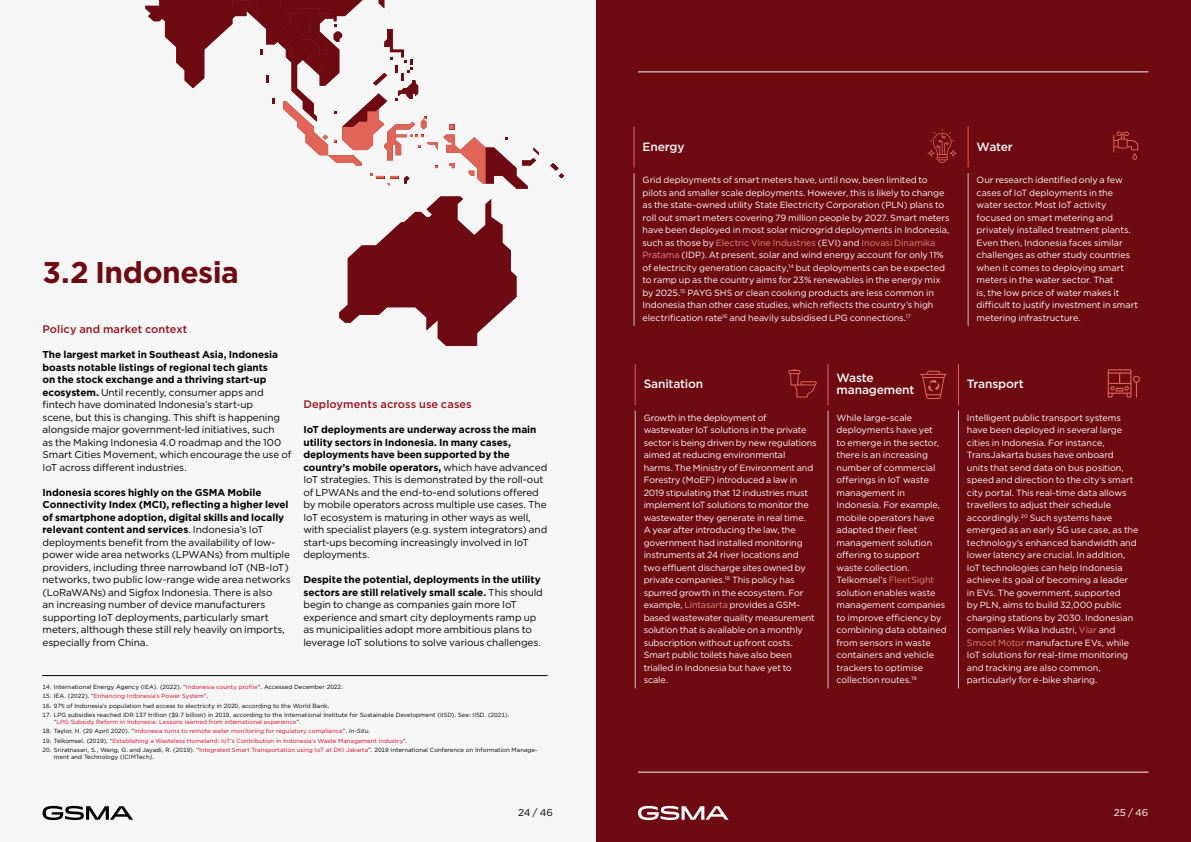
<style>
.page{position:relative;width:1191px;height:842px;background:#fff}
.page>*{position:absolute;margin:0;border:0;box-sizing:border-box;transform-origin:0 0}
.t1{font:700 30px "Gotham";letter-spacing:-.015em;color:#6e0a11}
.t2{font:500 12px "Gotham";letter-spacing:-.015em;color:#f6f6f6}
.t3{font:500 11px "Gotham";letter-spacing:.01em;color:#94131f}
.t4{font:10px/12.5px "Gotham";letter-spacing:-.01em;color:#000}
.t5{font:10px "Gotham";color:#fff}
.t6{font:9px/12.5px "Gotham";letter-spacing:-.01em;color:#fff}
.t7{font:6px/6.6px "Gotham";color:#000}
.t8{font:6px "Gotham";color:#d20824}
.s1{font-weight:700}
.s2{color:#d20824}
.s3{color:#000}
.s4{font-style:italic;color:#000}
.s5{color:#dc8d7f}
</style>
<div class="page">
<div style="left:595px;top:0;width:596px;height:842px;background:#6e0a11"></div>
<svg style="left:638px;top:806px;width:90px;height:14px"></svg>
<div style="left:0;top:0;width:595px;height:842px;background:#f6f6f6"></div>
<svg style="left:43px;top:806px;width:90px;height:14px"></svg>
<hr style="left:43px;top:675px;width:504px;height:1px;background:#000">
<hr style="left:633px;top:127px;width:1px;height:40px;background:#e06557">
<hr style="left:958px;top:364px;width:1px;height:41px;background:#e06557">
<hr style="left:634px;top:364px;width:1px;height:41px;background:#e06557">
<hr style="left:827px;top:364px;width:1px;height:41px;background:#e06557">
<svg style="left:927px;top:129px;width:29px;height:34px"></svg>
<svg style="left:788px;top:369px;width:29px;height:28px"></svg>
<svg style="left:920px;top:371px;width:27px;height:28px"></svg>
<svg style="left:1107px;top:369px;width:33px;height:29px"></svg>
<svg style="left:1113px;top:131px;width:25px;height:29px"></svg>
<hr style="left:634px;top:173px;width:1px;height:153px;background:#c6c6c6">
<hr style="left:968px;top:173px;width:1px;height:153px;background:#c6c6c6">
<hr style="left:635px;top:411px;width:1px;height:277px;background:#c6c6c6">
<hr style="left:827px;top:411px;width:1px;height:277px;background:#c6c6c6">
<hr style="left:958px;top:411px;width:1px;height:277px;background:#c6c6c6">
<hr style="left:638px;top:71px;width:510px;height:1px;background:#f6f6f6">
<hr style="left:638px;top:772px;width:510px;height:1px;background:#f6f6f6">
<hr style="left:967px;top:127px;width:1px;height:40px;background:#e06557">
<svg style="left:339px;top:196px;width:177px;height:150px"></svg>
<svg style="left:550px;top:163px;width:14px;height:15px"></svg>
<svg style="left:145px;top:0;width:394px;height:189px"></svg>
<h1 class="t1" style="left:43px;top:252px;width:198px">3.2 Indonesia</h1>
<p class="t3" style="left:43px;top:322px;width:146px">Policy and market context</p>
<p class="t4" style="left:43px;top:348px;width:250px"><span class="s1">The largest market in Southeast Asia, Indonesia boasts notable listings of regional tech giants<br>on the stock exchange and a thriving start-up ecosystem.</span> Until recently, consumer apps and fintech have dominated Indonesia’s start-up<br>scene, but this is changing. This shift is happening alongside major government-led initiatives, such<br>as the Making Indonesia 4.0 roadmap and the 100<br>Smart Cities Movement, which encourage the use of IoT across different industries.</p>
<p class="t4" style="left:43px;top:486px;width:250px"><span class="s1">Indonesia scores highly on the GSMA Mobile Connectivity Index (MCI), reflecting a higher level of smartphone adoption, digital skills and locally relevant content and services</span>. Indonesia’s IoT deployments benefit from the availability of low&shy;power wide area networks (LPWANs) from multiple providers, including three narrowband IoT (NB-IoT) networks, two public low-range wide area networks (LoRaWANs) and Sigfox Indonesia. There is also<br>an increasing number of device manufacturers supporting IoT deployments, particularly smart meters, although these still rely heavily on imports, especially from China.</p>
<p class="t3" style="left:303px;top:397px;width:170px">Deployments across use cases</p>
<p class="t4" style="left:303px;top:423px;width:245px"><span class="s1">IoT deployments are underway across the main utility sectors in Indonesia. In many cases, deployments have been supported by the country’s mobile operators,</span> which have advanced IoT strategies. This is demonstrated by the roll-out of LPWANs and the end-to-end solutions offered by mobile operators across multiple use cases. The IoT ecosystem is maturing in other ways as well, with specialist players (e.g. system integrators) and start-ups becoming increasingly involved in IoT deployments.</p>
<p class="t4" style="left:303px;top:573px;width:241px"><span class="s1">Despite the potential, deployments in the utility sectors are still relatively small scale.</span> This should begin to change as companies gain more IoT experience and smart city deployments ramp up as municipalities adopt more ambitious plans to leverage IoT solutions to solve various challenges.</p>
<p class="t7" style="left:43px;top:683px;width:302px">14. International Energy Agency (IEA). (2022). “<span class="s2">Indonesia county profile</span>”. Accessed December 2022.</p>
<p class="t8" style="left:43px;top:692px;width:167px"><span class="s3">15. IEA. (2022). “</span>Enhancing Indonesia’s Power System<span class="s3">”.</span></p>
<p class="t7" style="left:43px;top:702px;width:288px">16. 97% of Indonesia’s population had access to electricity in 2020, according to the World Bank.</p>
<p class="t7" style="left:54px;top:712px;width:457px;text-indent:-11px">17. LPG subsidies reached IDR 137 trillion ($9.7 billion) in 2019, according to the International Institute for Sustainable Development (IISD). See: IISD. (2021). “<span class="s2">LPG Subsidy Reform in Indonesia: Lessons learned from international experience</span>”.</p>
<p class="t8" style="left:43px;top:727px;width:329px"><span class="s3">18. Taylor, H. (20 April 2020). “</span>Indonesia turns to remote water monitoring for regulatory compliance<span class="s3">”.</span> <span class="s4">In-Situ</span><span class="s3">.</span></p>
<p class="t8" style="left:43px;top:737px;width:367px"><span class="s3">19. Telkomsel. (2019). “</span>Establishing a Wasteless Homeland: IoT’s Contribution in Indonesia’s Waste Management Industry<span class="s3">”.</span></p>
<p class="t7" style="left:54px;top:746px;width:485px;text-indent:-11px">20. Sriratnasari, S., Wang, G. and Jayadi, R. (2019). ”<span class="s2">Integrated Smart Transportation using IoT at DKI Jakarta</span>”. 2019 International Conference on Information Manage&shy;ment and Technology (ICIMTech).</p>
<h2 class="t2" style="left:642px;top:138px;width:44px">Energy</h2>
<h2 class="t2" style="left:976px;top:138px;width:38px">Water</h2>
<p class="t6" style="left:642px;top:174px;width:309px">Grid deployments of smart meters have, until now, been limited to pilots and smaller scale deployments. However, this is likely to change as the state-owned utility State Electricity Corporation (PLN) plans to roll out smart meters covering 79 million people by 2027. Smart meters have been deployed in most solar microgrid deployments in Indonesia, such as those by <span class="s5">Electric Vine Industries</span> (EVI) and <span class="s5">Inovasi Dinamika Pratama</span> (IDP). At present, solar and wind energy account for only 11% of electricity generation capacity,<sup>14</sup> but deployments can be expected to ramp up as the country aims for 23% renewables in the energy mix by 2025.<sup>15</sup> PAYG SHS or clean cooking products are less common in Indonesia than other case studies, which reflects the country’s high electrification rate<sup>16</sup> and heavily subsidised LPG connections.<sup>17</sup></p>
<p class="t6" style="left:976px;top:174px;width:163px">Our research identified only a few cases of IoT deployments in the water sector. Most IoT activity focused on smart metering and privately installed treatment plants.<br>Even then, Indonesia faces similar challenges as other study countries when it comes to deploying smart meters in the water sector. That<br>is, the low price of water makes it difficult to justify investment in smart metering infrastructure.</p>
<h2 class="t2" style="left:643px;top:376px;width:61px">Sanitation</h2>
<h2 class="t2" style="left:836px;top:370px;width:39px">Waste</h2>
<h2 class="t2" style="left:836px;top:382px;width:79px">management</h2>
<h2 class="t2" style="left:967px;top:376px;width:58px">Transport</h2>
<p class="t6" style="left:643px;top:411px;width:174px">Growth in the deployment of wastewater IoT solutions in the private sector is being driven by new regulations aimed at reducing environmental harms. The Ministry of Environment and Forestry (MoEF) introduced a law in 2019 stipulating that 12 industries must implement IoT solutions to monitor the wastewater they generate in real time.<br>A year after introducing the law, the government had installed monitoring instruments at 24 river locations and two effluent discharge sites owned by private companies.<sup>18</sup> This policy has spurred growth in the ecosystem. For example, <span class="s5">Lintasarta</span> provides a GSM&shy;based wastewater quality measurement solution that is available on a monthly subscription without upfront costs.<br>Smart public toilets have also been trialled in Indonesia but have yet to scale.</p>
<p class="t6" style="left:836px;top:411px;width:112px">While large-scale deployments have yet<br>to emerge in the sector, there is an increasing number of commercial offerings in IoT waste management in<br>Indonesia. For example, mobile operators have adapted their fleet management solution offering to support waste collection.<br>Telkomsel’s <span class="s5">FleetSight </span>solution enables waste management companies to improve efficiency by combining data obtained from sensors in waste containers and vehicle trackers to optimise collection routes.<sup>19</sup></p>
<p class="t6" style="left:967px;top:411px;width:173px">Intelligent public transport systems have been deployed in several large cities in Indonesia. For instance, TransJakarta buses have onboard<br>units that send data on bus position, speed and direction to the city’s smart city portal. This real-time data allows travellers to adjust their schedule accordingly.<sup>20</sup> Such systems have emerged as an early 5G use case, as the technology’s enhanced bandwidth and lower latency are crucial. In addition, IoT technologies can help Indonesia achieve its goal of becoming a leader<br>in EVs. The government, supported<br>by PLN, aims to build 32,000 public charging stations by 2030. Indonesian companies Wika Industri, <span class="s5">Viar</span> and <span class="s5">Smoot Motor</span> manufacture EVs, while IoT solutions for real-time monitoring and tracking are also common, particularly for e-bike sharing.</p>
<p class="t4" style="left:518px;top:806px;width:36px">24 / 46</p>
<p class="t5" style="left:1113px;top:806px;width:36px">25 / 46</p>
</div>
